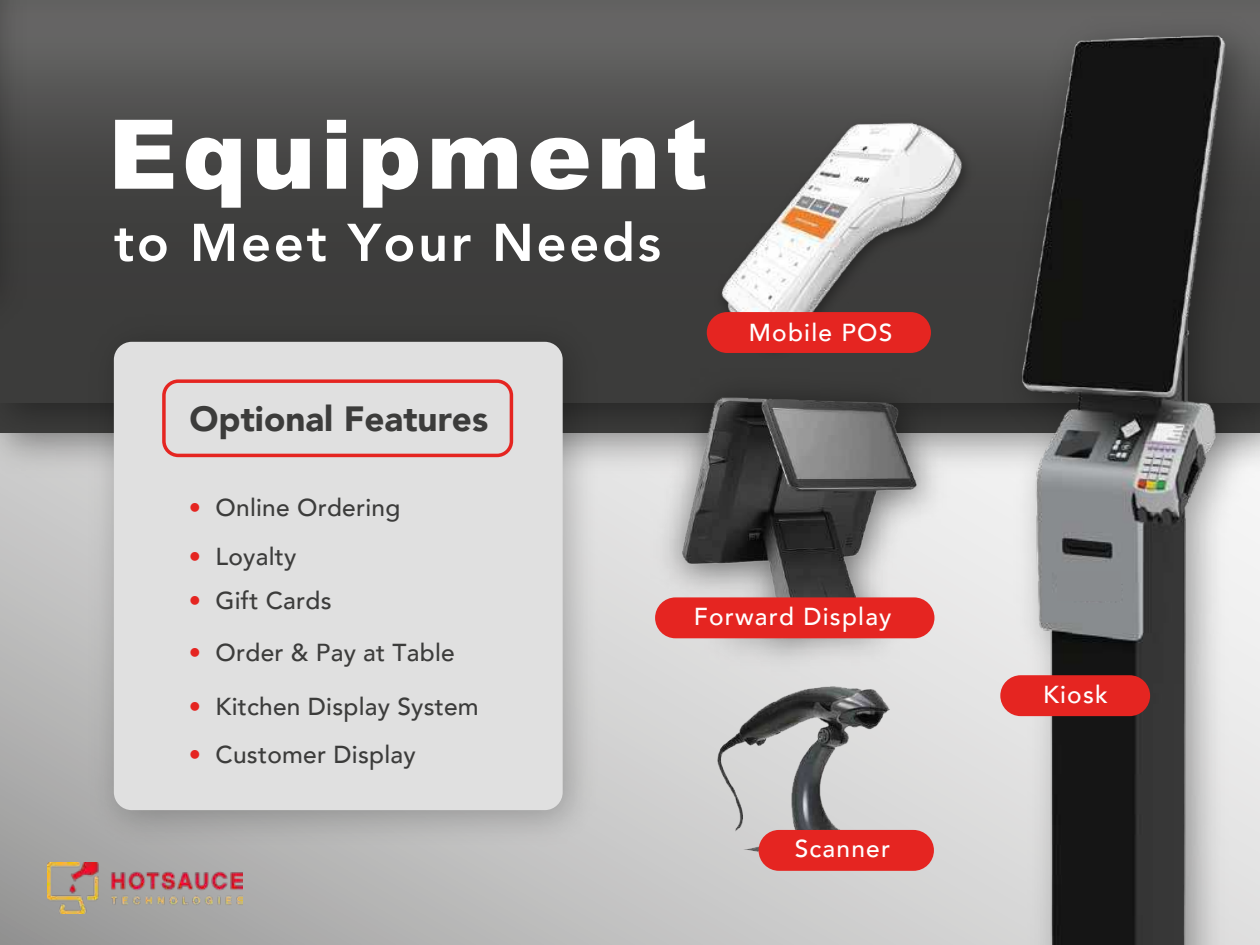
<style>
.page{position:relative;width:1260px;height:945px;background:#fff}
.page>*{position:absolute;margin:0;border:0;box-sizing:border-box;transform-origin:0 0}
.t1{font:900 96.25px "Arial";letter-spacing:.05em;color:#fff}
.t2{font:800 52.5px "Avenir";letter-spacing:.05em;color:#fff}
.t3{font:900 35px "Avenir";color:#3c3c3b}
.t4{font:500 24.5px/52.7px "Avenir";letter-spacing:.01em;color:#3c3c3b}
.t5{font:500 24.5px "Avenir";letter-spacing:.05em;color:#fff}
.s1{color:#e52521}
</style>
<div class="page">
<svg style="left:0;top:488px;width:863px;height:457px;background:#bcbcbc"></svg>
<div style="left:0;top:0;width:1260px;height:402px;background:linear-gradient(to bottom,#5f5f5e,#313130)"></div>
<img style="left:74px;top:302px;width:539px;height:558px">
<div style="left:114px;top:342px;width:449px;height:468px;background:#e0e0e0;border-radius:18px"></div>
<img style="left:0;top:0;width:40px;height:345px">
<img style="left:48px;top:863px;width:195px;height:50px">
<img style="left:863px;top:0;width:397px;height:945px">
<div style="left:1057px;top:571px;width:64px;height:30px;background:#888b8e"></div>
<img style="left:709px;top:112px;width:270px;height:251px">
<img style="left:718px;top:106px;width:247px;height:247px">
<div style="left:707px;top:312px;width:224px;height:41px;background:#e52521;border-radius:20px"></div>
<img style="left:639px;top:357px;width:325px;height:332px">
<img style="left:607px;top:380px;width:405px;height:271px">
<div style="left:655px;top:597px;width:279px;height:41px;background:#e52521;border-radius:20px"></div>
<div style="left:1000px;top:675px;width:150px;height:41px;background:#e52521;border-radius:20px"></div>
<img style="left:715px;top:682px;width:190px;height:190px">
<div style="left:759px;top:830px;width:175px;height:41px;background:#e52521;border-radius:20px"></div>
<div style="left:162px;top:379px;width:351px;height:78px;border:4px solid #e52521;border-radius:14px"></div>
<h1 class="t1" style="left:108px;top:119px;width:602px">Equipment</h1>
<h2 class="t2" style="left:114px;top:221px;width:549px">to Meet Your Needs</h2>
<h3 class="t3" style="left:190px;top:405px;width:300px">Optional Features</h3>
<p class="t4" style="left:189px;top:482px;width:213px;line-height:49px"><span class="s1">ï</span> Online Ordering <span class="s1">ï</span> Loyalty</p>
<p class="t4" style="left:189px;top:573px;width:291px"><span class="s1">ï</span> Gift Cards<br><span class="s1">ï</span> Order &amp; Pay at Table<br><span class="s1">ï</span> Kitchen Display System</p>
<p class="t4" style="left:189px;top:727px;width:228px"><span class="s1">ï</span> Customer Display</p>
<p class="t5" style="left:749px;top:312px;width:145px">Mobile POS</p>
<p class="t5" style="left:694px;top:595px;width:199px">Forward Display</p>
<p class="t5" style="left:795px;top:828px;width:97px">Scanner</p>
<p class="t5" style="left:1043px;top:673px;width:66px">Kiosk</p>
</div>
